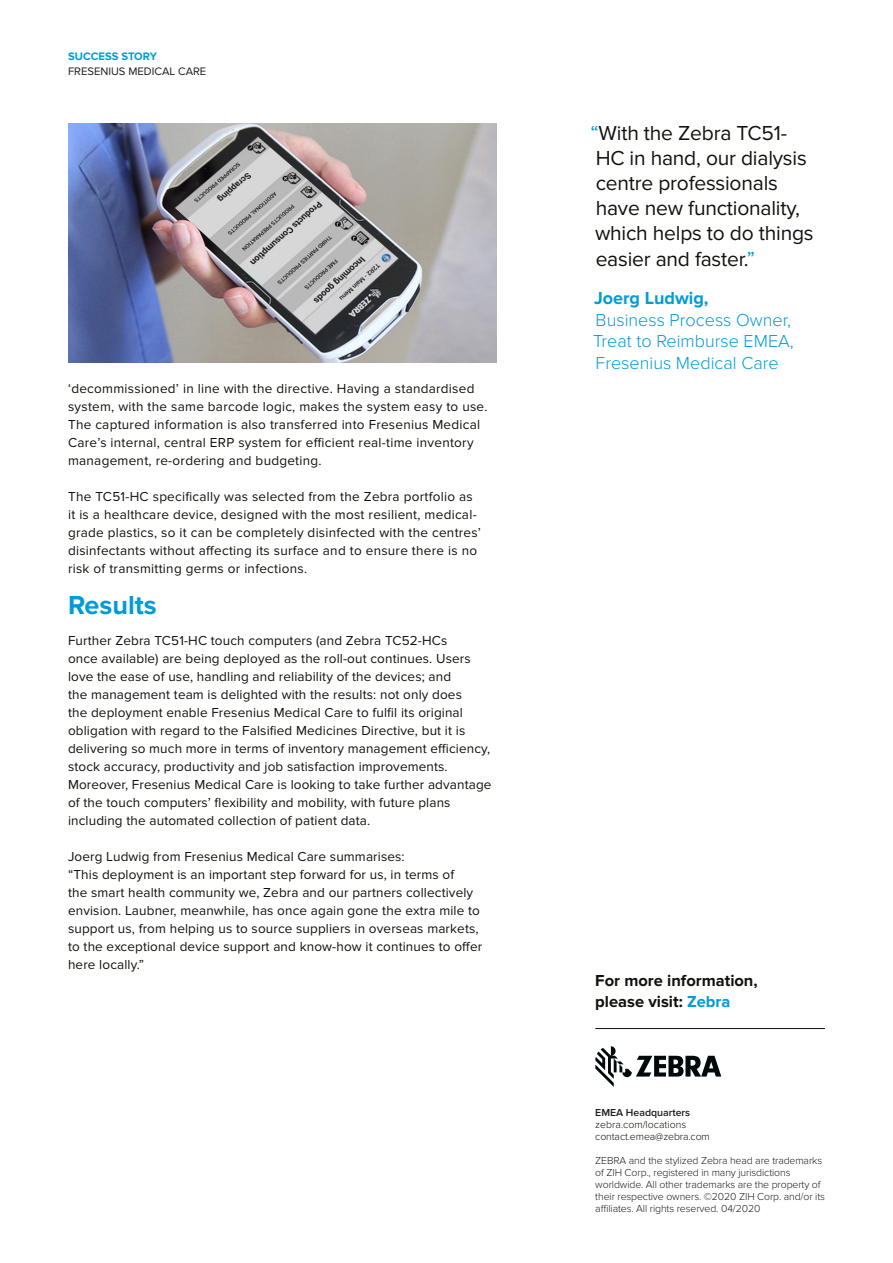
<style>
.page{position:relative;width:893px;height:1263px;background:#fff}
.page>*{position:absolute;margin:0;border:0;box-sizing:border-box;transform-origin:0 0}
.t1{font:700 27px "Proxima Nova";color:#009cda}
.t2{font:21px/25.2px "Proxima Nova";letter-spacing:-.01em;color:#12110c}
.t3{font:300 18px/21.6px "Proxima Nova";color:#009cda}
.t4{font:700 18px "Proxima Nova";color:#009cda}
.t5{font:700 16.5px/21px "Proxima Nova";color:#12110c}
.t6{font:13.5px/18px "Proxima Nova";letter-spacing:.01em;color:#12110c}
.t7{font:11.25px "Proxima Nova";color:#1d1d1b}
.t8{font:700 11.25px "Proxima Nova";color:#009cda}
.t9{font:300 10.5px/12px "Proxima Nova";letter-spacing:-.01em;color:#1d1d1b}
.t10{font:300 10.5px/12px "Proxima Nova";letter-spacing:-.01em;color:#12110c}
.t11{font:600 10.5px "Proxima Nova";color:#1d1d1b}
.s1{color:#009cda}
</style>
<div class="page">
<hr style="left:595px;top:1028px;width:230px;height:1px;background:#12110c">
<svg style="left:595px;top:1046px;width:126px;height:41px"></svg>
<img style="left:68px;top:123px;width:428px;height:239px">
<p class="t8" style="left:68px;top:50px;width:91px">SUCCESS STORY</p>
<p class="t7" style="left:68px;top:65px;width:140px">FRESENIUS MEDICAL CARE</p>
<p class="t6" style="left:68px;top:380px;width:421px">‘decommissioned’ in line with the directive. Having a standardised system, with the same barcode logic, makes the system easy to use.<br>The captured information is also transferred into Fresenius Medical Care’s internal, central ERP system for efficient real-time inventory management, re-ordering and budgeting.</p>
<p class="t6" style="left:68px;top:488px;width:414px">The TC51-HC specifically was selected from the Zebra portfolio as it is a healthcare device, designed with the most resilient, medical&shy;grade plastics, so it can be completely disinfected with the centres’ disinfectants without affecting its surface and to ensure there is no risk of transmitting germs or infections.</p>
<h1 class="t1" style="left:68px;top:590px;width:90px">Results</h1>
<p class="t6" style="left:68px;top:632px;width:425px">Further Zebra TC51-HC touch computers (and Zebra TC52-HCs<br>once available) are being deployed as the roll-out continues. Users love the ease of use, handling and reliability of the devices; and<br>the management team is delighted with the results: not only does<br>the deployment enable Fresenius Medical Care to fulfil its original obligation with regard to the Falsified Medicines Directive, but it is delivering so much more in terms of inventory management efficiency, stock accuracy, productivity and job satisfaction improvements.<br>Moreover, Fresenius Medical Care is looking to take further advantage of the touch computers’ flexibility and mobility, with future plans including the automated collection of patient data.</p>
<p class="t6" style="left:68px;top:848px;width:416px">Joerg Ludwig from Fresenius Medical Care summarises:<br>“This deployment is an important step forward for us, in terms of<br>the smart health community we, Zebra and our partners collectively envision. Laubner, meanwhile, has once again gone the extra mile to support us, from helping us to source suppliers in overseas markets, to the exceptional device support and know-how it continues to offer here locally.”</p>
<h2 class="t2" style="left:591px;top:120px;width:225px"><span class="s1">“</span>With the Zebra TC51-<br>HC in hand, our dialysis centre professionals have new functionality, which helps to do things easier and faster.<span class="s1">”</span></h2>
<h3 class="t4" style="left:594px;top:288px;width:116px">Joerg Ludwig,</h3>
<h3 class="t3" style="left:593px;top:309px;width:202px">Business Process Owner,<br>Treat to Reimburse EMEA,<br>Fresenius Medical Care</h3>
<p class="t5" style="left:595px;top:970px;width:164px">For more information, please visit: <span class="s1">Zebra</span></p>
<p class="t11" style="left:595px;top:1106px;width:96px">EMEA Headquarters</p>
<p class="t10" style="left:595px;top:1118px;width:116px">zebra.com/locations contact.emea@zebra.com</p>
<p class="t9" style="left:595px;top:1154px;width:231px">ZEBRA and the stylized Zebra head are trademarks of ZIH Corp., registered in many jurisdictions worldwide. All other trademarks are the property of their respective owners. ©2020 ZIH Corp. and/or its affiliates. All rights reserved. 04/2020</p>
</div>
